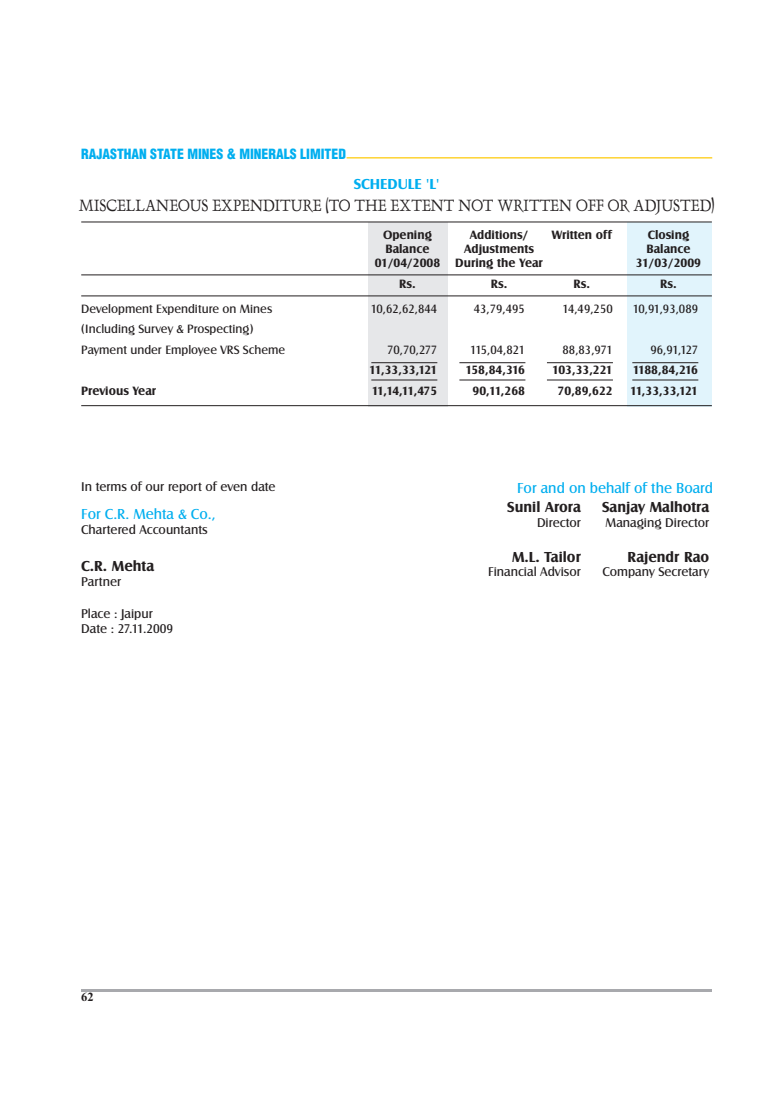
<style>
.page{position:relative;width:779px;height:1094px;background:#fff}
.page>*{position:absolute;margin:0;border:0;box-sizing:border-box;transform-origin:0 0}
.t1{font:18.62px "Dauphin Plain";color:#231f20;scale:.92 1}
.t2{font:700 15px "Castle T";color:#231f20}
.t3{font:15px "Castle T";color:#00aeef}
.t4{font:700 15px "Castle T";color:#00aeef}
.t5{font:13.75px "Switzerland Cond Black";color:#00aeef}
.t6{font:13.12px/15.6px "Castle T";color:#231f20}
.t7{font:700 12.5px/13.9px "Castle T";color:#231f20;text-align:center}
.t8{font:12.5px/20.4px "Castle T";color:#231f20}
.t9{font:700 12.5px "Castle T";letter-spacing:-.055em;color:#231f20}
.t10{font:700 12.5px "Times New Roman";color:#231f20}
</style>
<div class="page">
<div style="left:368px;top:222px;width:79px;height:185px;background:#e6e7e9"></div>
<div style="left:627px;top:222px;width:84px;height:185px;background:#e1f4fc"></div>
<hr style="left:81px;top:221px;width:630px;height:1px;background:#231f20">
<hr style="left:81px;top:295px;width:630px;height:1px;background:#231f20">
<hr style="left:81px;top:405px;width:630px;height:1px;background:#231f20">
<hr style="left:81px;top:274px;width:630px;height:1px;background:#231f20">
<hr style="left:371px;top:362px;width:66px;height:1px;background:#231f20">
<hr style="left:371px;top:380px;width:66px;height:1px;background:#231f20">
<hr style="left:459px;top:362px;width:66px;height:1px;background:#231f20">
<hr style="left:459px;top:380px;width:66px;height:1px;background:#231f20">
<hr style="left:547px;top:362px;width:66px;height:1px;background:#231f20">
<hr style="left:547px;top:380px;width:66px;height:1px;background:#231f20">
<hr style="left:632px;top:362px;width:66px;height:1px;background:#231f20">
<hr style="left:632px;top:380px;width:66px;height:1px;background:#231f20">
<hr style="left:81px;top:989px;width:630px;height:2px;background:#a8a9ad">
<hr style="left:346px;top:157px;width:366px;height:1px;background:#feca0a">
<p class="t5" style="left:81px;top:145px;width:266px">RAJASTHAN STATE MINES &amp; MINERALS LIMITED</p>
<p class="t4" style="left:354px;top:177px;width:87px">SCHEDULE 'L'</p>
<h1 class="t1" style="left:79px;top:198px;width:692px">MISCELLANEOUS EXPENDITURE (TO THE EXTENT NOT WRITTEN OFF OR ADJUSTED)</h1>
<p class="t8" style="left:81px;top:299px;width:205px">Development Expenditure on Mines (Including Survey &amp; Prospecting)<br>Payment under Employee VRS Scheme</p>
<p class="t7" style="left:81px;top:384px;width:77px">Previous Year</p>
<p class="t6" style="left:81px;top:479px;width:196px">In terms of our report of even date</p>
<p class="t6" style="left:81px;top:521px;width:128px">Chartered Accountants</p>
<p class="t2" style="left:81px;top:558px;width:75px">C.R. Mehta</p>
<p class="t6" style="left:81px;top:573px;width:42px">Partner</p>
<p class="t3" style="left:81px;top:506px;width:136px">For C.R. Mehta &amp; Co.,</p>
<p class="t6" style="left:81px;top:605px;width:94px">Place : Jaipur<br>Date : 27.11.2009</p>
<p class="t7" style="left:375px;top:228px;width:67px">Opening<br>Balance<br>01/04/2008</p>
<p class="t7" style="left:455px;top:228px;width:89px">Additions/<br>Adjustments<br>During the Year</p>
<p class="t7" style="left:551px;top:228px;width:62px">Written off</p>
<p class="t7" style="left:636px;top:228px;width:67px">Closing<br>Balance<br>31/03/2009</p>
<p class="t8" style="left:370px;top:299px;width:68px">10,62,62,844</p>
<p class="t8" style="left:474px;top:299px;width:53px">43,79,495</p>
<p class="t8" style="left:562px;top:299px;width:52px">14,49,250</p>
<p class="t8" style="left:632px;top:299px;width:67px">10,91,93,089</p>
<p class="t8" style="left:387px;top:339px;width:52px">70,70,277</p>
<p class="t8" style="left:470px;top:339px;width:56px">115,04,821</p>
<p class="t8" style="left:562px;top:339px;width:52px">88,83,971</p>
<p class="t8" style="left:650px;top:339px;width:49px">96,91,127</p>
<p class="t7" style="left:369px;top:363px;width:69px">11,33,33,121</p>
<p class="t7" style="left:465px;top:363px;width:61px">158,84,316</p>
<p class="t7" style="left:552px;top:363px;width:62px">103,33,221</p>
<p class="t9" style="left:632px;top:364px;width:67px">1188,84,216</p>
<p class="t7" style="left:372px;top:384px;width:67px">11,14,11,475</p>
<p class="t7" style="left:472px;top:384px;width:54px">90,11,268</p>
<p class="t7" style="left:557px;top:384px;width:57px">70,89,622</p>
<p class="t7" style="left:630px;top:384px;width:69px">11,33,33,121</p>
<p class="t7" style="left:399px;top:276px;width:18px">Rs.</p>
<p class="t7" style="left:491px;top:277px;width:18px">Rs.</p>
<p class="t7" style="left:573px;top:277px;width:18px">Rs.</p>
<p class="t7" style="left:660px;top:277px;width:18px">Rs.</p>
<p class="t3" style="left:517px;top:480px;width:197px">For and on behalf of the Board</p>
<p class="t2" style="left:507px;top:499px;width:75px">Sunil Arora</p>
<p class="t2" style="left:602px;top:499px;width:109px">Sanjay Malhotra</p>
<p class="t6" style="left:537px;top:514px;width:45px">Director</p>
<p class="t6" style="left:605px;top:514px;width:105px">Managing Director</p>
<p class="t2" style="left:512px;top:549px;width:70px">M.L. Tailor</p>
<p class="t2" style="left:627px;top:549px;width:83px">Rajendr Rao</p>
<p class="t6" style="left:488px;top:564px;width:94px">Financial Advisor</p>
<p class="t6" style="left:602px;top:564px;width:108px">Company Secretary</p>
<p class="t10" style="left:81px;top:992px;width:14px">62</p>
</div>
